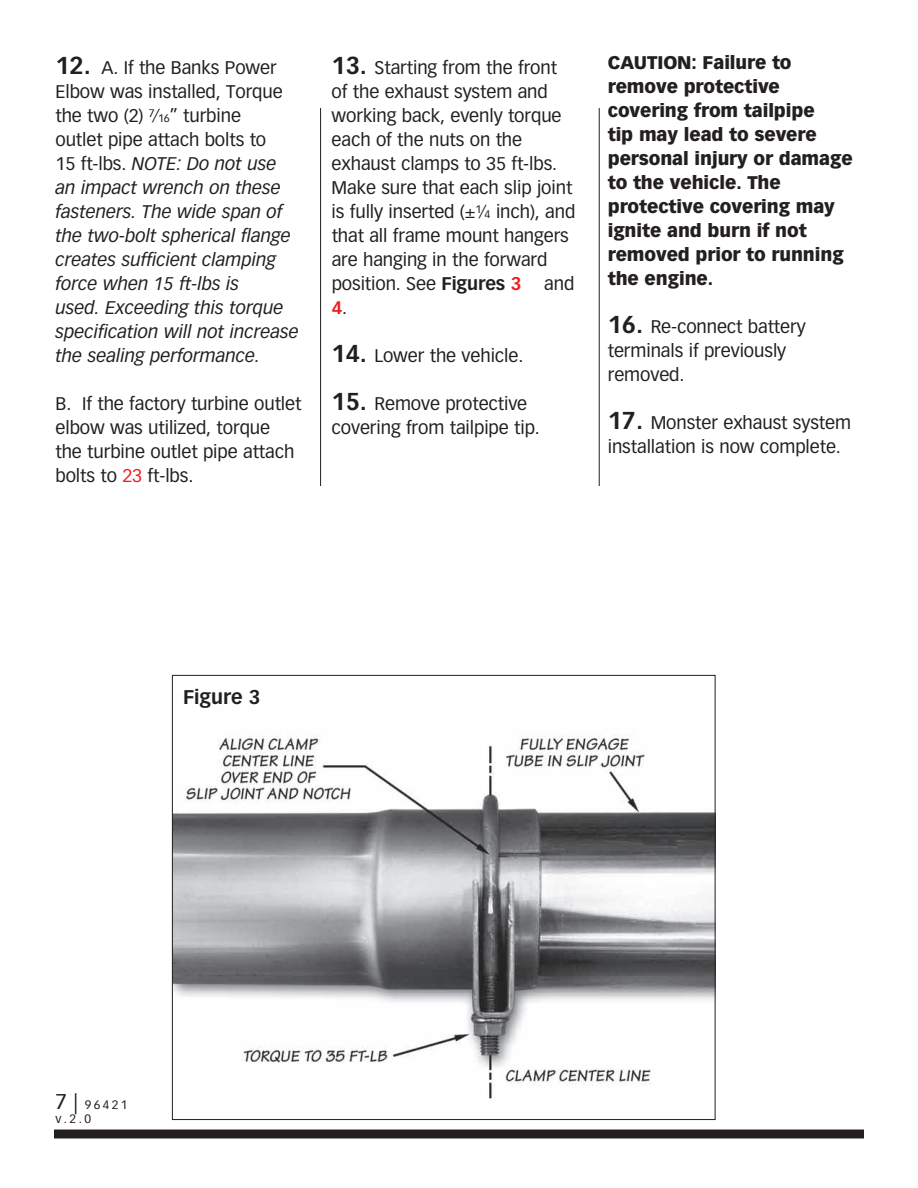
<style>
.page{position:relative;width:918px;height:1188px;background:#fff}
.page>*{position:absolute;margin:0;border:0;box-sizing:border-box;transform-origin:0 0}
.t1{font:700 19.5px "Vectora LT Std";color:#231f20}
.t2{font:18px/24px "Vectora LT Std";letter-spacing:-.005em;color:#231f20}
.t3{font:italic 18px/24px "Vectora LT Std";color:#231f20}
.t4{font:900 18px/24px "Vectora LT Std";letter-spacing:-.005em;color:#231f20}
.t5{font:700 18px "Vectora LT Std";color:#ee1f23}
.t6{font:12px/14.4px "Vectora LT Std";letter-spacing:.2em;color:#231f20}
.s1{font-weight:700;font-style:normal;font-size:24px}
.s2{font-style:normal}
.s3{font-style:normal;font-size:10.8px}
.s4{color:#ee1f23}
.s5{font-weight:700;font-size:24px}
.s6{font-size:10.8px}
.s7{font-weight:700}
.s8{font-weight:700;color:#ee1f23}
.s9{font-weight:400;color:#231f20}
.s10{font-size:21px}
</style>
<div class="page">
<div style="left:54px;top:1130px;width:810px;height:8px;background:#231f20"></div>
<hr style="left:320px;top:108px;width:1px;height:378px;background:#231f20">
<hr style="left:599px;top:108px;width:1px;height:378px;background:#231f20">
<img style="left:174px;top:734px;width:540px;height:365px">
<p class="t3" style="left:56px;top:56px;width:245px"><span class="s1">12.</span> <span class="s2">A. If the Banks Power<br>Elbow was installed, Torque the two (2)</span> <sup>7</sup><span class="s2">⁄</span><span class="s3">16</span><span class="s2">” turbine<br>outlet pipe attach bolts to<br>15 ft-lbs.</span> NOTE: Do not use an impact wrench on these fasteners. The wide span of the two-bolt spherical flange creates sufficient clamping force when 15 ft-lbs is<br>used. Exceeding this torque specification will not increase the sealing performance.</p>
<p class="t2" style="left:56px;top:392px;width:247px">B. If the factory turbine outlet elbow was utilized, torque<br>the turbine outlet pipe attach bolts to <span class="s4">23</span> ft-lbs.</p>
<p class="t2" style="left:332px;top:56px;width:245px"><span class="s5">13.</span> Starting from the front of the exhaust system and working back, evenly torque each of the nuts on the exhaust clamps to 35 ft-lbs.<br>Make sure that each slip joint is fully inserted (±<sup>1</sup>⁄<span class="s6">4</span> inch), and that all frame mount hangers are hanging in the forward position. See <span class="s7">Figures</span> <span class="s8">3</span></p>
<p class="t2" style="left:544px;top:272px;width:32px">and</p>
<p class="t5" style="left:332px;top:297px;width:17px">4<span class="s9">.</span></p>
<p class="t2" style="left:332px;top:344px;width:193px"><span class="s5">14.</span> Lower the vehicle.</p>
<p class="t2" style="left:332px;top:392px;width:210px"><span class="s5">15.</span> Remove protective covering from tailpipe tip.</p>
<p class="t4" style="left:608px;top:51px;width:246px">CAUTION: Failure to remove protective covering from tailpipe<br>tip may lead to severe personal injury or damage to the vehicle. The protective covering may ignite and burn if not removed prior to running the engine.</p>
<p class="t2" style="left:608px;top:315px;width:199px"><span class="s5">16.</span> Re-connect battery terminals if previously removed.</p>
<p class="t2" style="left:608px;top:411px;width:245px"><span class="s5">17.</span> Monster exhaust system installation is now complete.</p>
<p class="t1" style="left:183px;top:685px;width:79px">Figure 3</p>
<p class="t6" style="left:55px;top:1097px;width:74px"><span class="s10">7 |</span> 96421 v.2.0</p>
</div>
